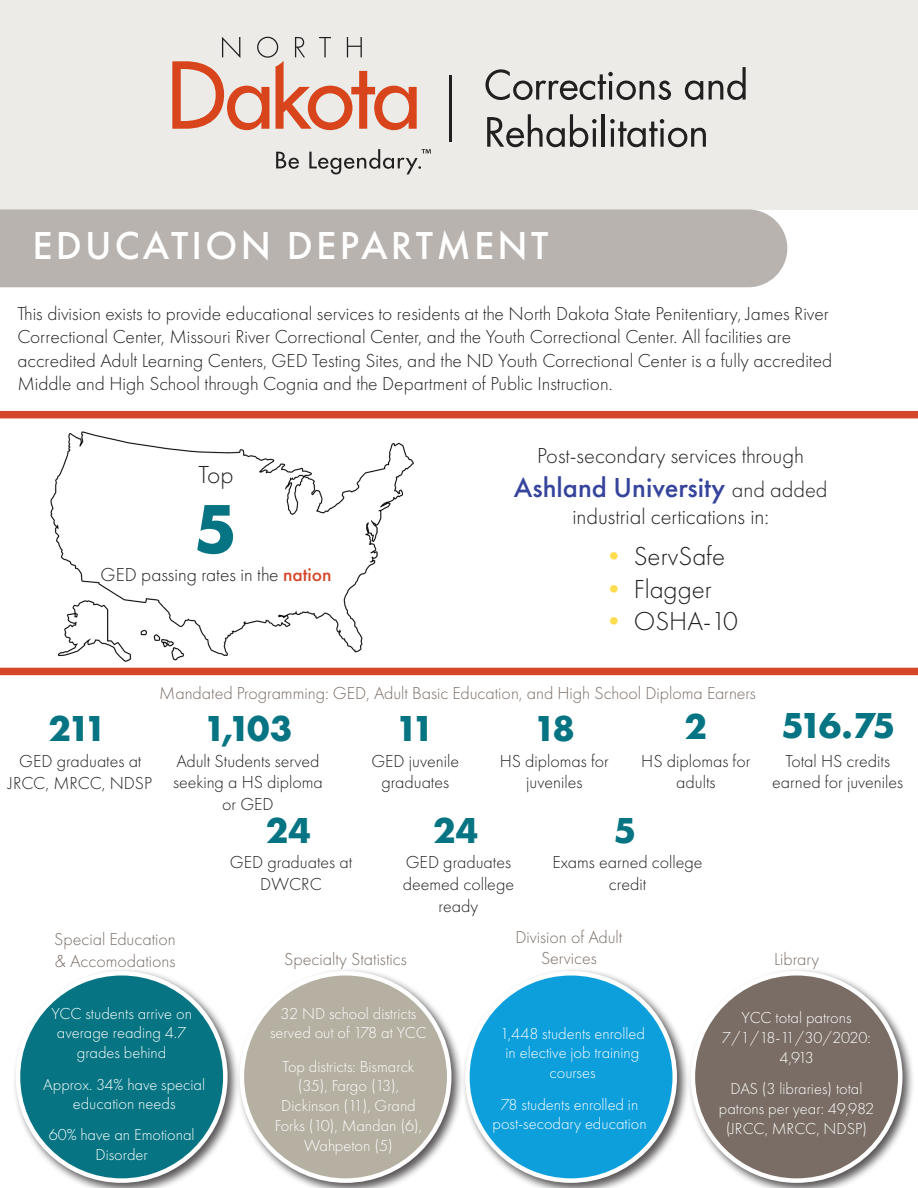
<style>
.page{position:relative;width:918px;height:1188px;background:#fff}
.page>*{position:absolute;margin:0;border:0;box-sizing:border-box;transform-origin:0 0}
.t1{font:700 72px "Futura PT";color:#067482}
.t2{font:500 40.5px "Futura PT";letter-spacing:.08em;color:#fff}
.t3{font:700 37.5px "Futura PT";letter-spacing:-.085em;color:#067482}
.t4{font:500 28.5px "Futura PT";color:#36449c}
.t5{font:300 27px "Futura PT";color:#231f20}
.t6{font:300 25.5px "Futura PT";color:#231f20}
.t7{font:300 22.5px "Futura PT";color:#231f20}
.t8{font:300 19.5px "Futura PT";color:#231f20}
.t9{font:300 18px/21.6px "Futura PT";color:#231f20;text-align:center}
.t10{font:300 18px "Futura PT";color:#796d65}
.t11{font:300 16.5px/19.8px "Futura PT";color:#fff;text-align:center}
.s1{font-weight:500;color:#d44728}
.s2{font-weight:300;font-size:22.5px;color:#231f20}
.s3{color:#ffdc4e}
</style>
<div class="page">
<img style="left:50px;top:431px;width:364px;height:231px">
<div style="left:0;top:0;width:918px;height:210px;background:#ecebe8"></div>
<hr style="left:450px;top:75px;width:2px;height:66px;background:#231f20">
<svg style="left:485px;top:69px;width:186px;height:31px"></svg>
<svg style="left:685px;top:81px;width:18px;height:19px"></svg>
<svg style="left:709px;top:67px;width:37px;height:33px"></svg>
<svg style="left:487px;top:114px;width:110px;height:33px"></svg>
<hr style="left:602px;top:114px;width:3px;height:33px;background:#231f20">
<svg style="left:610px;top:119px;width:96px;height:28px"></svg>
<svg style="left:172px;top:37px;width:245px;height:93px"></svg>
<svg style="left:276px;top:152px;width:23px;height:17px"></svg>
<svg style="left:309px;top:149px;width:122px;height:25px"></svg>
<div style="left:0;top:210px;width:787px;height:77px;background:#b9b3af"></div>
<div style="left:0;top:411px;width:918px;height:7px;background:#d44728"></div>
<div style="left:0;top:668px;width:918px;height:7px;background:#d44728"></div>
<div style="left:12px;top:968px;width:228px;height:220px;background:#231f20;opacity:.75"></div>
<div style="left:18px;top:973px;width:207px;height:208px;background:#067482;border-radius:50%"></div>
<div style="left:687px;top:968px;width:228px;height:220px;background:#231f20;opacity:.75"></div>
<div style="left:693px;top:973px;width:207px;height:208px;background:#796d65;border-radius:50%"></div>
<div style="left:462px;top:968px;width:228px;height:220px;background:#231f20;opacity:.75"></div>
<div style="left:467px;top:973px;width:208px;height:208px;background:#0c9fdc;border-radius:50%"></div>
<div style="left:236px;top:968px;width:228px;height:220px;background:#231f20;opacity:.75"></div>
<div style="left:242px;top:973px;width:207px;height:208px;background:#b6b0a2;border-radius:50%"></div>
<p class="t2" style="left:32px;top:221px;width:518px">EDUCATION DEPARTMENT</p>
<p class="t8" style="left:17px;top:302px;width:813px">This division exists to provide educational services to residents at the North Dakota State Penitentiary, James River</p>
<p class="t8" style="left:17px;top:326px;width:775px">Correctional Center, Missouri River Correctional Center, and the Youth Correctional Center. All facilities are</p>
<p class="t8" style="left:17px;top:349px;width:816px">accredited Adult Learning Centers, GED Testing Sites, and the ND Youth Correctional Center is a fully accredited</p>
<p class="t8" style="left:17px;top:373px;width:597px">Middle and High School through Cognia and the Department of Public Instruction.</p>
<p class="t6" style="left:198px;top:460px;width:37px">Top</p>
<p class="t1" style="left:194px;top:483px;width:45px">5</p>
<p class="t8" style="left:101px;top:563px;width:233px">GED passing rates in the <span class="s1">nation</span></p>
<p class="t7" style="left:537px;top:443px;width:268px">Post-secondary services through</p>
<p class="t4" style="left:514px;top:470px;width:315px">Ashland University <span class="s2">and added</span></p>
<p class="t7" style="left:572px;top:504px;width:198px">industrial certications in:</p>
<p class="t5" style="left:600px;top:541px;width:126px"><span class="s3">•</span> ServSafe</p>
<p class="t5" style="left:600px;top:573px;width:113px"><span class="s3">•</span> Flagger</p>
<p class="t5" style="left:600px;top:606px;width:139px"><span class="s3">•</span> OSHA-10</p>
<p class="t10" style="left:159px;top:683px;width:598px">Mandated Programming: GED, Adult Basic Education, and High School Diploma Earners</p>
<p class="t3" style="left:685px;top:703px;width:24px">2</p>
<p class="t3" style="left:781px;top:701px;width:116px">516.75</p>
<p class="t9" style="left:173px;top:750px;width:151px">Adult Students served seeking a HS diploma or GED</p>
<p class="t9" style="left:371px;top:750px;width:89px">GED juvenile</p>
<p class="t3" style="left:49px;top:704px;width:60px">211</p>
<p class="t3" style="left:204px;top:704px;width:90px">1,103</p>
<p class="t3" style="left:395px;top:704px;width:40px">11</p>
<p class="t3" style="left:533px;top:704px;width:43px">18</p>
<p class="t9" style="left:500px;top:750px;width:111px">HS diplomas for</p>
<p class="t9" style="left:526px;top:772px;width:58px">juveniles</p>
<p class="t9" style="left:641px;top:750px;width:111px">HS diplomas for adults</p>
<p class="t9" style="left:772px;top:750px;width:133px">Total HS credits earned for juveniles</p>
<p class="t9" style="left:8px;top:751px;width:145px">GED graduates at<br>JRCC, MRCC, NDSP</p>
<p class="t9" style="left:381px;top:772px;width:69px">graduates</p>
<p class="t3" style="left:266px;top:806px;width:46px">24</p>
<p class="t9" style="left:230px;top:852px;width:124px">GED graduates at<br>DWCRC</p>
<p class="t3" style="left:433px;top:806px;width:46px">24</p>
<p class="t9" style="left:403px;top:852px;width:113px">GED graduates deemed college ready</p>
<p class="t3" style="left:614px;top:806px;width:24px">5</p>
<p class="t9" style="left:552px;top:852px;width:152px">Exams earned college credit</p>
<p class="t10" style="left:54px;top:929px;width:123px">Special Education</p>
<p class="t10" style="left:55px;top:951px;width:122px">&amp; Accomodations</p>
<p class="t10" style="left:284px;top:949px;width:124px">Specialty Statistics</p>
<p class="t11" style="left:51px;top:1003px;width:142px">YCC students arrive on average reading 4.7 grades behind</p>
<p class="t11" style="left:43px;top:1074px;width:163px">Approx. 34% have special education needs</p>
<p class="t11" style="left:49px;top:1125px;width:147px">60% have an Emotional<br>Disorder</p>
<p class="t11" style="left:270px;top:1003px;width:158px">32 ND school districts served out of 178 at YCC</p>
<p class="t11" style="left:282px;top:1056px;width:134px">Top districts: Bismarck (35), Fargo (13),</p>
<p class="t11" style="left:275px;top:1096px;width:149px">Dickinson (11), Grand<br>Forks (10), Mandan (6),<br>Wahpeton (5)</p>
<p class="t10" style="left:515px;top:927px;width:108px">Division of Adult</p>
<p class="t10" style="left:541px;top:948px;width:57px">Services</p>
<p class="t10" style="left:774px;top:949px;width:46px">Library</p>
<p class="t11" style="left:500px;top:1023px;width:146px">1,448 students enrolled in elective job training courses</p>
<p class="t11" style="left:493px;top:1094px;width:156px">78 students enrolled in post-secodary education</p>
<p class="t11" style="left:722px;top:1008px;width:150px">YCC total patrons<br>7/1/18-11/30/2020:<br>4,913</p>
<p class="t11" style="left:719px;top:1079px;width:157px">DAS (3 libraries) total patrons per year: 49,982</p>
<p class="t11" style="left:726px;top:1119px;width:143px">(JRCC, MRCC, NDSP)</p>
</div>
